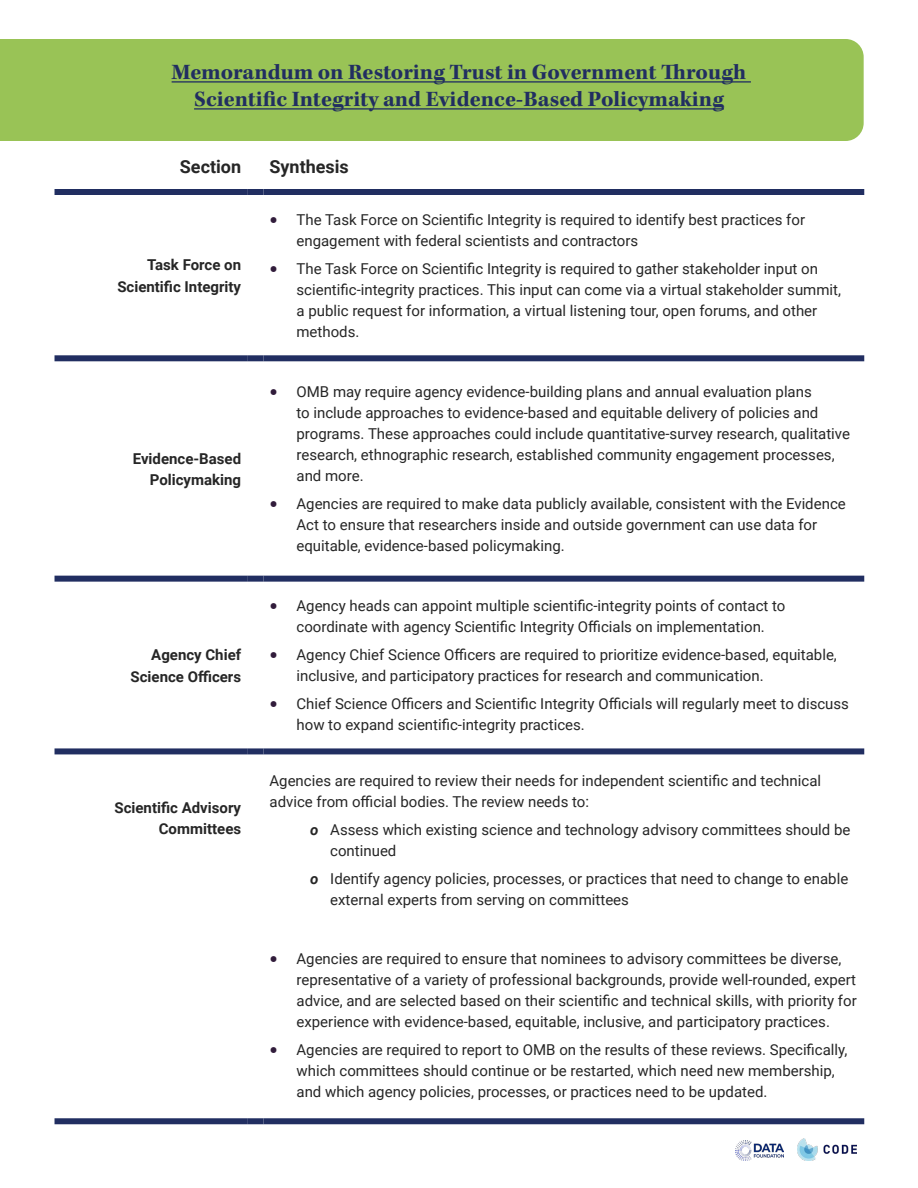
<style>
.page{position:relative;width:918px;height:1188px;background:#fff}
.page>*{position:absolute;margin:0;border:0;box-sizing:border-box;transform-origin:0 0}
.t1{font:700 22.5px/27px "Kepler Std";color:#212e61;text-align:center}
.t2{font:700 18px "Roboto";color:#262626}
.t3{font:15px/21px "Roboto";color:#262626}
.t4{font:700 15px/22px "Roboto";color:#262626;text-align:right}
.s1{font-family:"Kepler Std";font-weight:700;font-size:22.5px;color:#311c3b}
.s2{font-weight:700;font-style:italic}
</style>
<div class="page">
<img style="left:798px;top:1139px;width:59px;height:22px">
<img style="left:735px;top:1141px;width:49px;height:20px">
<div style="left:0;top:39px;width:864px;height:102px;background:#99c356"></div>
<div style="left:55px;top:355px;width:192px;height:6px;background:#212e61"></div>
<div style="left:247px;top:355px;width:17px;height:6px;background:#212e61"></div>
<div style="left:264px;top:355px;width:600px;height:6px;background:#212e61"></div>
<div style="left:55px;top:1118px;width:192px;height:6px;background:#212e61"></div>
<div style="left:247px;top:1118px;width:17px;height:6px;background:#212e61"></div>
<div style="left:264px;top:1118px;width:600px;height:6px;background:#212e61"></div>
<div style="left:55px;top:189px;width:192px;height:6px;background:#212e61"></div>
<div style="left:247px;top:189px;width:17px;height:6px;background:#212e61"></div>
<div style="left:264px;top:189px;width:600px;height:6px;background:#212e61"></div>
<div style="left:55px;top:576px;width:192px;height:6px;background:#212e61"></div>
<div style="left:247px;top:576px;width:17px;height:6px;background:#212e61"></div>
<div style="left:264px;top:576px;width:600px;height:6px;background:#212e61"></div>
<div style="left:55px;top:748px;width:192px;height:6px;background:#212e61"></div>
<div style="left:247px;top:748px;width:17px;height:6px;background:#212e61"></div>
<div style="left:264px;top:748px;width:600px;height:6px;background:#212e61"></div>
<hr style="left:172px;top:81px;width:579px;height:2px;background:#212e61">
<hr style="left:194px;top:108px;width:530px;height:2px;background:#212e61">
<h1 class="t1" style="left:172px;top:59px;width:576px">Memorandum on Restoring Trust in Government Through<br>Scientific Integrity and Evidence-Based Policymaking</h1>
<p class="t2" style="left:180px;top:154px;width:63px">Section</p>
<p class="t2" style="left:270px;top:154px;width:81px">Synthesis</p>
<p class="t4" style="left:117px;top:253px;width:125px">Task Force on<br>Scientific Integrity</p>
<p class="t4" style="left:133px;top:447px;width:110px;line-height:21px">Evidence-Based<br>Policymaking</p>
<p class="t4" style="left:131px;top:643px;width:112px">Agency Chief<br>Science Officers</p>
<p class="t4" style="left:114px;top:797px;width:128px;line-height:21px">Scientific Advisory<br>Committees</p>
<p class="t3" style="left:297px;top:209px;width:510px;text-indent:-27px"><span class="s1">•</span> The Task Force on Scientific Integrity is required to identify best practices for engagement with federal scientists and contractors</p>
<p class="t3" style="left:297px;top:257px;width:546px;text-indent:-27px"><span class="s1">•</span> The Task Force on Scientific Integrity is required to gather stakeholder input on scientific-integrity practices. This input can come via a virtual stakeholder summit, a public request for information, a virtual listening tour, open forums, and other methods.</p>
<p class="t3" style="left:297px;top:381px;width:555px;text-indent:-27px"><span class="s1">•</span> OMB may require agency evidence-building plans and annual evaluation plans<br>to include approaches to evidence-based and equitable delivery of policies and programs. These approaches could include quantitative-survey research, qualitative research, ethnographic research, established community engagement processes, and more.</p>
<p class="t3" style="left:297px;top:493px;width:551px;text-indent:-27px"><span class="s1">•</span> Agencies are required to make data publicly available, consistent with the Evidence<br>Act to ensure that researchers inside and outside government can use data for equitable, evidence-based policymaking.</p>
<p class="t3" style="left:270px;top:595px;width:517px;text-align:center"><span class="s1">•</span> Agency heads can appoint multiple scientific-integrity points of contact to coordinate with agency Scientific Integrity Officials on implementation.</p>
<p class="t3" style="left:297px;top:644px;width:542px;text-indent:-27px"><span class="s1">•</span> Agency Chief Science Officers are required to prioritize evidence-based, equitable, inclusive, and participatory practices for research and communication.</p>
<p class="t3" style="left:297px;top:693px;width:554px;text-indent:-27px"><span class="s1">•</span> Chief Science Officers and Scientific Integrity Officials will regularly meet to discuss how to expand scientific-integrity practices.</p>
<p class="t3" style="left:270px;top:770px;width:553px">Agencies are required to review their needs for independent scientific and technical advice from official bodies. The review needs to:</p>
<p class="t3" style="left:330px;top:819px;width:522px;text-indent:-20px"><span class="s2">ο</span> Assess which existing science and technology advisory committees should be continued</p>
<p class="t3" style="left:330px;top:867px;width:520px;text-indent:-20px"><span class="s2">ο</span> Identify agency policies, processes, or practices that need to change to enable external experts from serving on committees</p>
<p class="t3" style="left:297px;top:948px;width:562px;text-indent:-27px"><span class="s1">•</span> Agencies are required to ensure that nominees to advisory committees be diverse, representative of a variety of professional backgrounds, provide well-rounded, expert advice, and are selected based on their scientific and technical skills, with priority for experience with evidence-based, equitable, inclusive, and participatory practices.</p>
<p class="t3" style="left:297px;top:1039px;width:552px;text-indent:-27px"><span class="s1">•</span> Agencies are required to report to OMB on the results of these reviews. Specifically, which committees should continue or be restarted, which need new membership, and which agency policies, processes, or practices need to be updated.</p>
</div>
